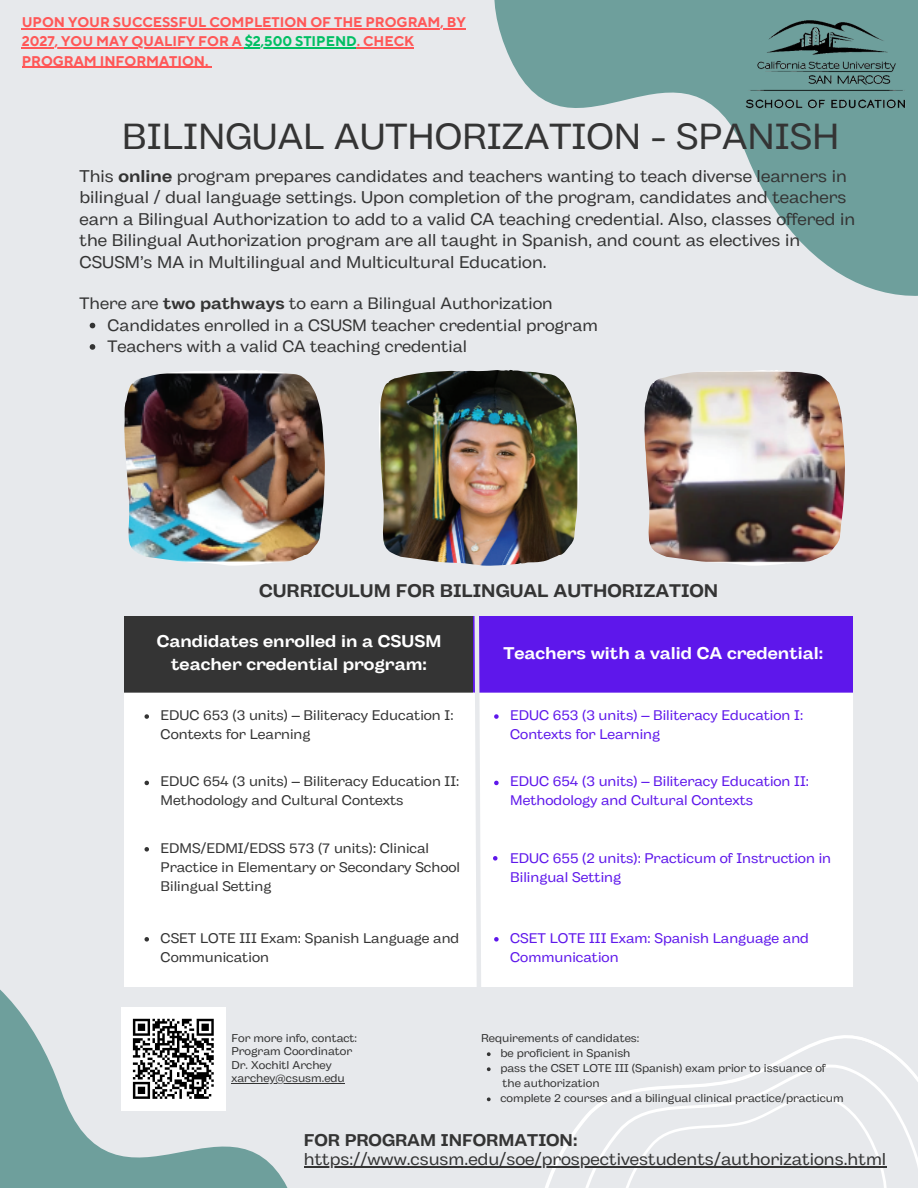
<style>
.page{position:relative;width:918px;height:1188px;background:#e7e9ec}
.page>*{position:absolute;margin:0;border:0;box-sizing:border-box;transform-origin:0 0}
.t1{font:36.3px "Body Grotesque Fit";color:#343434}
.t2{font:700 18.3px "Body Grotesque Fit";color:#343434}
.t3{font:16.95px/21.3px "Body Grotesque Fit";color:#343434}
.t4{font:700 16.95px/23.7px "Body Grotesque Fit";color:#fff;text-align:center}
.t5{font:700 16.95px "Body Grotesque Fit";color:#343434}
.t6{font:16.5px/21.3px "Body Grotesque Fit";color:#343434}
.t7{font:13.95px/19.2px "Body Grotesque Fit";color:#343434}
.t8{font:13.95px/19.2px "Body Grotesque Fit";color:#5e17eb}
.t9{font:700 13.95px/19.2px "TT Norms Pro";color:#ff5757}
.t10{font:11.25px/13.2px "Body Grotesque Fit";color:#343434}
.s1{color:#00bf63}
.s2{font-weight:700}
</style>
<div class="page">
<svg style="left:0;top:989px;width:433px;height:199px"></svg>
<div style="left:124px;top:616px;width:350px;height:77px;background:#343434"></div>
<div style="left:474px;top:616px;width:379px;height:77px;background:#5e17eb"></div>
<div style="left:124px;top:693px;width:729px;height:294px;background:#fff"></div>
<svg style="left:145px;top:714px;width:4px;height:5px"></svg>
<svg style="left:494px;top:714px;width:5px;height:5px"></svg>
<svg style="left:145px;top:781px;width:4px;height:4px"></svg>
<svg style="left:494px;top:781px;width:5px;height:4px"></svg>
<svg style="left:145px;top:847px;width:4px;height:5px"></svg>
<svg style="left:493px;top:856px;width:5px;height:5px"></svg>
<svg style="left:145px;top:937px;width:4px;height:5px"></svg>
<svg style="left:371px;top:0;width:547px;height:370px"></svg>
<svg style="left:496px;top:937px;width:357px;height:231px;fill:#fff"></svg>
<svg style="left:545px;top:985px;width:308px;height:203px"></svg>
<svg style="left:594px;top:1033px;width:324px;height:155px"></svg>
<img style="left:124px;top:370px;width:201px;height:195px">
<img style="left:379px;top:370px;width:200px;height:195px">
<img style="left:644px;top:370px;width:201px;height:195px">
<img style="left:745px;top:20px;width:163px;height:92px">
<img style="left:122px;top:1007px;width:103px;height:104px">
<hr style="left:232px;top:1083px;width:44px;height:1px;background:#343434">
<hr style="left:276px;top:1083px;width:69px;height:1px;background:#343434">
<svg style="left:90px;top:323px;width:5px;height:5px"></svg>
<svg style="left:90px;top:344px;width:5px;height:6px"></svg>
<svg style="left:487px;top:1052px;width:4px;height:4px"></svg>
<svg style="left:487px;top:1067px;width:4px;height:4px"></svg>
<svg style="left:487px;top:1097px;width:4px;height:4px"></svg>
<hr style="left:304px;top:1166px;width:582px;height:1px;background:#343434">
<svg style="left:472px;top:616px;width:11px;height:371px"></svg>
<hr style="left:22px;top:28px;width:444px;height:2px;background:#ff5757">
<hr style="left:22px;top:48px;width:223px;height:1px;background:#ff5757">
<hr style="left:245px;top:48px;width:112px;height:1px;background:#00bf63">
<hr style="left:357px;top:48px;width:57px;height:1px;background:#ff5757">
<hr style="left:22px;top:67px;width:187px;height:1px;background:#ff5757">
<p class="t9" style="left:22px;top:13px;width:446px">UPON YOUR SUCCESSFUL COMPLETION OF THE PROGRAM, BY<br>2027, YOU MAY QUALIFY FOR A <span class="s1">$2,500 STIPEND</span>. CHECK<br>PROGRAM INFORMATION.</p>
<h1 class="t1" style="left:122px;top:116px;width:719px">BILINGUAL AUTHORIZATION - SPANISH</h1>
<p class="t3" style="left:80px;top:167px;width:777px">This <span class="s2">online</span> program prepares candidates and teachers wanting to teach diverse learners in bilingual / dual language settings. Upon completion of the program, candidates and teachers earn a Bilingual Authorization to add to a valid CA teaching credential. Also, classes offered in the Bilingual Authorization program are all taught in Spanish, and count as electives in CSUSM’s MA in Multilingual and Multicultural Education.</p>
<p class="t6" style="left:80px;top:294px;width:475px">There are <span class="s2">two pathways</span> to earn a Bilingual Authorization</p>
<p class="t6" style="left:108px;top:316px;width:492px">Candidates enrolled in a CSUSM teacher credential program<br>Teachers with a valid CA teaching credential</p>
<p class="t2" style="left:259px;top:580px;width:461px">CURRICULUM FOR BILINGUAL AUTHORIZATION</p>
<p class="t4" style="left:157px;top:630px;width:286px">Candidates enrolled in a CSUSM teacher credential program:</p>
<p class="t4" style="left:503px;top:643px;width:321px">Teachers with a valid CA credential:</p>
<p class="t7" style="left:161px;top:707px;width:294px">EDUC 653 (3 units) – Biliteracy Education I:<br>Contexts for Learning</p>
<p class="t8" style="left:510px;top:707px;width:294px">EDUC 653 (3 units) – Biliteracy Education I:<br>Contexts for Learning</p>
<p class="t7" style="left:161px;top:773px;width:300px">EDUC 654 (3 units) – Biliteracy Education II:<br>Methodology and Cultural Contexts</p>
<p class="t8" style="left:510px;top:773px;width:300px">EDUC 654 (3 units) – Biliteracy Education II:<br>Methodology and Cultural Contexts</p>
<p class="t7" style="left:161px;top:839px;width:301px">EDMS/EDMI/EDSS 573 (7 units): Clinical<br>Practice in Elementary or Secondary School<br>Bilingual Setting</p>
<p class="t8" style="left:510px;top:849px;width:322px">EDUC 655 (2 units): Practicum of Instruction in<br>Bilingual Setting</p>
<p class="t7" style="left:161px;top:929px;width:300px">CSET LOTE III Exam: Spanish Language and<br>Communication</p>
<p class="t8" style="left:510px;top:929px;width:300px">CSET LOTE III Exam: Spanish Language and<br>Communication</p>
<p class="t10" style="left:232px;top:1033px;width:127px">For more info, contact:<br>Program Coordinator<br>Dr. Xochitl Archey xarchey@csusm.edu</p>
<p class="t10" style="left:481px;top:1032px;width:160px">Requirements of candidates:</p>
<p class="t10" style="left:502px;top:1078px;width:99px">the authorization</p>
<p class="t10" style="left:500px;top:1047px;width:327px;line-height:15px">be proficient in Spanish<br>pass the CSET LOTE III (Spanish) exam prior to issuance of</p>
<p class="t10" style="left:500px;top:1093px;width:345px">complete 2 courses and a bilingual clinical practice/practicum</p>
<p class="t5" style="left:304px;top:1130px;width:275px">FOR PROGRAM INFORMATION:</p>
<p class="t3" style="left:304px;top:1150px;width:584px">https://www.csusm.edu/soe/prospectivestudents/authorizations.html</p>
</div>
